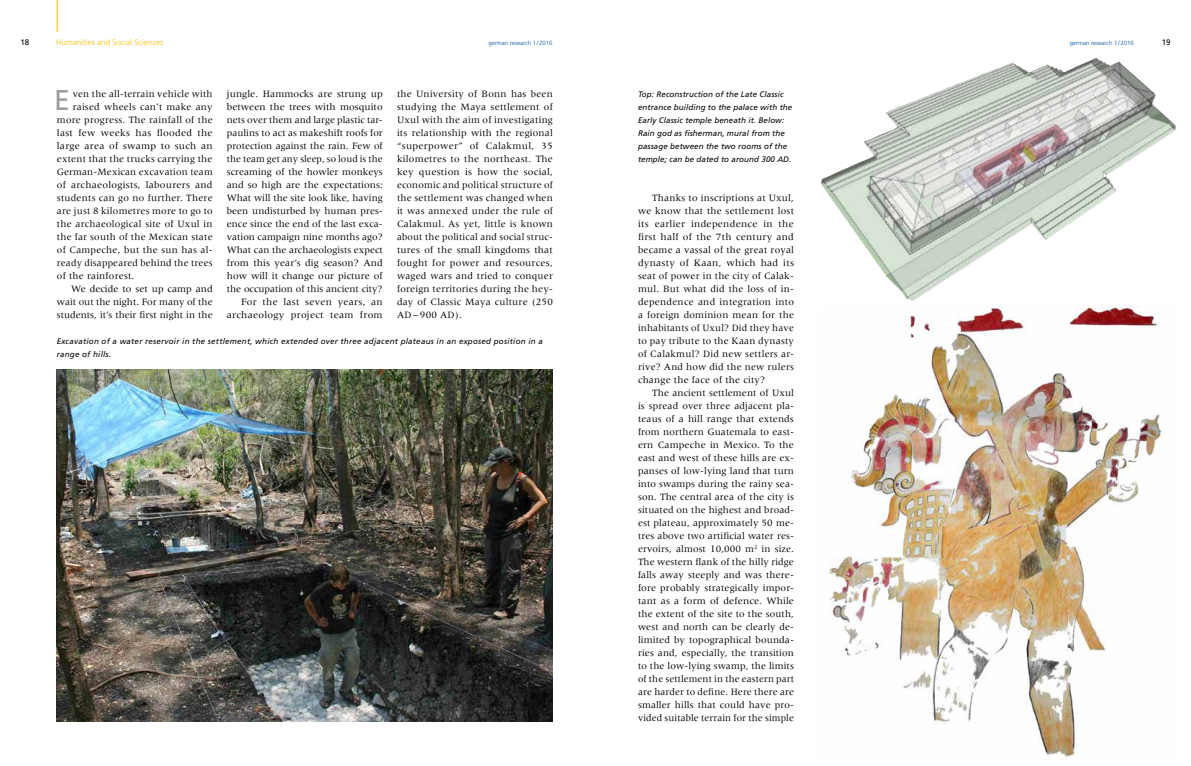
<style>
.page{position:relative;width:1191px;height:766px;background:#fff}
.page>*{position:absolute;margin:0;border:0;box-sizing:border-box;transform-origin:0 0}
.t1{font:28.6px "Frutiger LT Std";color:#9c9e9f}
.t2{font:10px/13px "Meridien LT Std";letter-spacing:.01em;color:#000;text-align:justify}
.t3{font:italic 8px/13px "Frutiger LT Std";letter-spacing:.01em;color:#000}
.t4{font:italic 8px/13px "Frutiger LT Std";letter-spacing:.03em;color:#000}
.t5{font:300 8px "Frutiger LT Std";letter-spacing:.005em;color:#fabb00}
.t6{font:8px "Frutiger LT Std";color:#000}
.t7{font:300 6px "Frutiger LT Std";color:#00519e}
</style>
<div class="page">
<img style="left:829px;top:305px;width:335px;height:453px">
<img style="left:57px;top:370px;width:496px;height:351px">
<img style="left:821px;top:62px;width:258px;height:239px">
<hr style="left:57px;top:0;width:1px;height:32px;background:#fabb00">
<p class="t5" style="left:56px;top:37px;width:109px">Humanities and Social Sciences</p>
<p class="t6" style="left:20px;top:37px;width:10px">18</p>
<p class="t7" style="left:488px;top:39px;width:65px">german research 1/2016</p>
<p class="t7" style="left:1070px;top:39px;width:65px">german research 1/2016</p>
<p class="t6" style="left:1161px;top:37px;width:10px">19</p>
<p class="t2" style="left:397px;top:87px;width:157px">the University of Bonn has been studying the Maya settlement of Uxul with the aim of investigating its relationship with the regional “superpower” of Calakmul, 35 kilometres to the northeast. The key question is how the social, economic and political structure of the settlement was changed when it was annexed under the rule of Calakmul. As yet, little is known about the political and social struc&shy;tures of the small kingdoms that fought for power and resources, waged wars and tried to conquer foreign territories during the hey&shy;day of Classic Maya culture (250<br>AD– 900 AD).</p>
<p class="t3" style="left:638px;top:87px;width:156px">Top: Reconstruction of the Late Classic entrance building to the palace with the Early Classic temple beneath it. Below:<br>Rain god as fisherman, mural from the passage between the two rooms of the temple; can be dated to around 300 AD.</p>
<h1 class="t1" style="left:54px;top:83px;width:17px">E</h1>
<p class="t2" style="left:73px;top:87px;width:141px">ven the all- terrain vehicle with</p>
<p class="t2" style="left:227px;top:87px;width:158px;text-align:right">jungle. Hammocks are strung up between the trees with mosquito nets over them and large plastic tar&shy;paulins to act as makeshift roofs for protection against the rain. Few of the team get any sleep, so loud is the screaming of the howler monkeys and so high are the expectations:<br>What will the site look like, having been undisturbed by human pres&shy;ence since the end of the last exca&shy;vation campaign nine months ago?<br>What can the archaeologists expect from this year’s dig season? And how will it change our picture of the occupation of this ancient city?<br>For the last seven years, an archaeology project team from</p>
<p class="t2" style="left:73px;top:100px;width:141px">raised wheels can’t make any</p>
<p class="t2" style="left:57px;top:113px;width:157px">more progress. The rainfall of the</p>
<p class="t2" style="left:57px;top:126px;width:157px">last few weeks has flooded the</p>
<p class="t2" style="left:57px;top:139px;width:157px">large area of swamp to such an</p>
<p class="t2" style="left:57px;top:152px;width:157px">extent that the trucks carrying the</p>
<p class="t2" style="left:57px;top:165px;width:157px">German- Mexican excavation team</p>
<p class="t2" style="left:57px;top:178px;width:157px">of archaeologists, labourers and</p>
<p class="t2" style="left:57px;top:191px;width:157px">students can go no further. There</p>
<p class="t2" style="left:57px;top:204px;width:157px">are just 8 kilometres more to go to</p>
<p class="t2" style="left:57px;top:217px;width:157px">the archaeological site of Uxul in</p>
<p class="t2" style="left:57px;top:230px;width:157px">the far south of the Mexican state</p>
<p class="t2" style="left:57px;top:243px;width:157px">of Campeche, but the sun has al-</p>
<p class="t2" style="left:57px;top:256px;width:157px">ready disappeared behind the trees</p>
<p class="t2" style="left:57px;top:269px;width:79px">of the rainforest.</p>
<p class="t2" style="left:71px;top:282px;width:143px">We decide to set up camp and</p>
<p class="t2" style="left:57px;top:295px;width:157px">wait out the night. For many of the</p>
<p class="t2" style="left:57px;top:308px;width:157px">students, it’s their first night in the</p>
<p class="t2" style="left:638px;top:191px;width:157px;text-indent:14px">Thanks to inscriptions at Uxul, we know that the settlement lost its earlier independence in the first half of the 7th century and became a vassal of the great royal dynasty of Kaan, which had its seat of power in the city of Calak&shy;mul. But what did the loss of in&shy;dependence and integration into a foreign dominion mean for the inhabitants of Uxul? Did they have to pay tribute to the Kaan dynasty of Calakmul? Did new settlers ar&shy;rive? And how did the new rulers change the face of the city?</p>
<p class="t2" style="left:638px;top:386px;width:158px;text-indent:14px">The ancient settlement of Uxul is spread over three adjacent pla&shy;teaus of a hill range that extends from northern Guatemala to east&shy;ern Campeche in Mexico. To the east and west of these hills are ex&shy;panses of low- lying land that turn into swamps during the rainy sea&shy;son. The central area of the city is situated on the highest and broad&shy;est plateau, approximately 50 me&shy;tres above two artificial water res&shy;ervoirs, almost 10,000 m<sup>2</sup> in size.<br>The western flank of the hilly ridge falls away steeply and was there&shy;fore probably strategically impor&shy;tant as a form of defence. While the extent of the site to the south, west and north can be clearly de&shy;limited by topographical bounda&shy;ries and, especially, the transition to the low- lying swamp, the limits of the settlement in the eastern part are harder to define. Here there are smaller hills that could have pro&shy;vided suitable terrain for the simple</p>
<p class="t4" style="left:57px;top:334px;width:488px">Excavation of a water reservoir in the settlement, which extended over three adjacent plateaus in an exposed position in a range of hills.</p>
</div>
